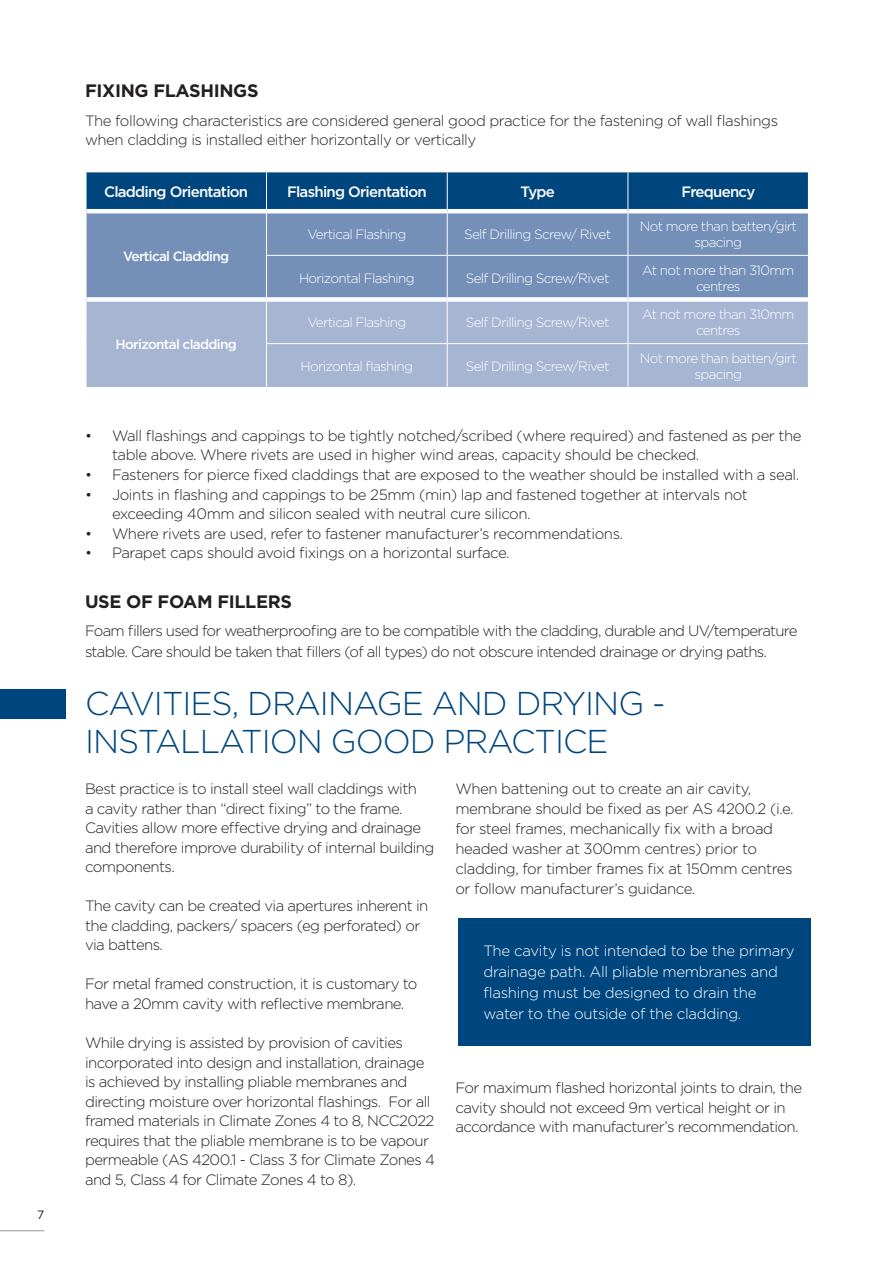
<style>
.page{position:relative;width:893px;height:1263px;background:#fff}
.page>*{position:absolute;margin:0;border:0;box-sizing:border-box;transform-origin:0 0}
.BS_Copy_Heading{font:300 33px/37.5px "Gotham";letter-spacing:-.03em;color:#00467e}
.t1{font:700 18px "Gotham";letter-spacing:-.02em;color:#231f20}
.t2{font:300 15px/19.5px "Gotham";letter-spacing:-.04em;color:#231f20}
.t3{font:300 15px/21px "Gotham";letter-spacing:-.02em;color:#fff}
.Labels{font:500 15px "Gotham";letter-spacing:-.05em;color:#fff}
.Labels-2{font:300 13.5px/16.4px "Gotham";letter-spacing:-.05em;color:#fff;text-align:center}
.Labels-3{font:500 13.5px "Gotham";letter-spacing:-.05em;color:#fff}
.t4{font:12px "Gotham";color:#231f20}
</style>
<div class="page">
<hr style="left:0;top:1230px;width:44px;height:1px;background:#939598">
<div style="left:458px;top:918px;width:352px;height:128px;background:#00467e"></div>
<div style="left:87px;top:172px;width:721px;height:37px;background:#00467e"></div>
<div style="left:87px;top:213px;width:721px;height:84px;background:#7490b9"></div>
<div style="left:87px;top:302px;width:721px;height:85px;background:#a5b5d2"></div>
<hr style="left:266px;top:211px;width:1px;height:44px;background:#fff">
<hr style="left:447px;top:211px;width:1px;height:44px;background:#fff">
<hr style="left:628px;top:211px;width:1px;height:44px;background:#fff">
<hr style="left:266px;top:255px;width:181px;height:1px;background:#fff">
<hr style="left:266px;top:256px;width:1px;height:43px;background:#fff">
<hr style="left:447px;top:255px;width:181px;height:1px;background:#fff">
<hr style="left:447px;top:256px;width:1px;height:43px;background:#fff">
<hr style="left:628px;top:255px;width:180px;height:1px;background:#fff">
<hr style="left:628px;top:256px;width:1px;height:43px;background:#fff">
<hr style="left:266px;top:299px;width:1px;height:44px;background:#fff">
<hr style="left:447px;top:299px;width:1px;height:44px;background:#fff">
<hr style="left:628px;top:299px;width:1px;height:44px;background:#fff">
<hr style="left:266px;top:343px;width:181px;height:1px;background:#fff">
<hr style="left:266px;top:344px;width:1px;height:43px;background:#fff">
<hr style="left:447px;top:343px;width:181px;height:1px;background:#fff">
<hr style="left:447px;top:344px;width:1px;height:43px;background:#fff">
<hr style="left:628px;top:343px;width:180px;height:1px;background:#fff">
<hr style="left:628px;top:344px;width:1px;height:43px;background:#fff">
<hr style="left:266px;top:172px;width:1px;height:39px;background:#fff">
<hr style="left:447px;top:172px;width:1px;height:39px;background:#fff">
<hr style="left:628px;top:172px;width:1px;height:39px;background:#fff">
<div style="left:0;top:689px;width:66px;height:30px;background:#00467e"></div>
<p class="t4" style="left:37px;top:1207px;width:9px">7</p>
<p class="t1" style="left:85px;top:79px;width:175px">FIXING FLASHINGS</p>
<p class="t2" style="left:85px;top:110px;width:695px">The following characteristics are considered general good practice for the fastening of wall flashings when cladding is installed either horizontally or vertically</p>
<p class="Labels" style="left:104px;top:182px;width:146px">Cladding Orientation</p>
<p class="Labels" style="left:287px;top:182px;width:141px">Flashing Orientation</p>
<p class="Labels" style="left:520px;top:182px;width:36px">Type</p>
<p class="Labels" style="left:681px;top:182px;width:75px">Frequency</p>
<p class="Labels-3" style="left:123px;top:247px;width:108px">Vertical Cladding</p>
<p class="Labels-3" style="left:116px;top:335px;width:123px">Horizontal cladding</p>
<p class="Labels-2" style="left:307px;top:225px;width:100px">Vertical Flashing</p>
<p class="Labels-2" style="left:464px;top:225px;width:149px">Self Drilling Screw/ Rivet</p>
<p class="Labels-2" style="left:640px;top:217px;width:159px">Not more than batten/girt spacing</p>
<p class="Labels-2" style="left:299px;top:269px;width:117px">Horizontal Flashing</p>
<p class="Labels-2" style="left:466px;top:269px;width:145px">Self Drilling Screw/Rivet</p>
<p class="Labels-2" style="left:642px;top:261px;width:154px">At not more than 310mm centres</p>
<p class="Labels-2" style="left:307px;top:314px;width:100px">Vertical Flashing</p>
<p class="Labels-2" style="left:466px;top:314px;width:145px">Self Drilling Screw/Rivet</p>
<p class="Labels-2" style="left:642px;top:305px;width:154px">At not more than 310mm centres</p>
<p class="Labels-2" style="left:301px;top:358px;width:114px">Horizontal flashing</p>
<p class="Labels-2" style="left:466px;top:358px;width:145px">Self Drilling Screw/Rivet</p>
<p class="Labels-2" style="left:640px;top:350px;width:159px">Not more than batten/girt spacing</p>
<p class="t2" style="left:112px;top:425px;width:691px;text-indent:-27px">• Wall flashings and cappings to be tightly notched/scribed (where required) and fastened as per the table above. Where rivets are used in higher wind areas, capacity should be checked.</p>
<p class="t2" style="left:85px;top:464px;width:716px">• Fasteners for pierce fixed claddings that are exposed to the weather should be installed with a seal.</p>
<p class="t2" style="left:112px;top:484px;width:637px;text-indent:-27px">• Joints in flashing and cappings to be 25mm (min) lap and fastened together at intervals not exceeding 40mm and silicon sealed with neutral cure silicon.</p>
<p class="t2" style="left:85px;top:523px;width:540px">• Where rivets are used, refer to fastener manufacturer’s recommendations.</p>
<p class="t2" style="left:85px;top:542px;width:426px">• Parapet caps should avoid fixings on a horizontal surface.</p>
<p class="t1" style="left:85px;top:589px;width:208px">USE OF FOAM FILLERS</p>
<p class="t2" style="left:85px;top:620px;width:714px;line-height:21px">Foam fillers used for weatherproofing are to be compatible with the cladding, durable and UV/temperature stable. Care should be taken that fillers (of all types) do not obscure intended drainage or drying paths.</p>
<p class="BS_Copy_Heading" style="left:85px;top:684px;width:582px">CAVITIES, DRAINAGE AND DRYING -<br>INSTALLATION GOOD PRACTICE</p>
<p class="t2" style="left:85px;top:779px;width:351px">Best practice is to install steel wall claddings with<br>a cavity rather than “direct fixing” to the frame.<br>Cavities allow more effective drying and drainage and therefore improve durability of internal building components.</p>
<p class="t2" style="left:85px;top:896px;width:345px">The cavity can be created via apertures inherent in the cladding, packers/ spacers (eg perforated) or via battens.</p>
<p class="t2" style="left:85px;top:974px;width:334px">For metal framed construction, it is customary to have a 20mm cavity with reflective membrane.</p>
<p class="t2" style="left:85px;top:1032px;width:352px">While drying is assisted by provision of cavities incorporated into design and installation, drainage is achieved by installing pliable membranes and directing moisture over horizontal flashings. For all framed materials in Climate Zones 4 to 8, NCC2022 requires that the pliable membrane is to be vapour permeable (AS 4200.1 - Class 3 for Climate Zones 4 and 5, Class 4 for Climate Zones 4 to 8).</p>
<p class="t2" style="left:455px;top:779px;width:340px">When battening out to create an air cavity, membrane should be fixed as per AS 4200.2 (i.e. for steel frames, mechanically fix with a broad headed washer at 300mm centres) prior to cladding, for timber frames fix at 150mm centres or follow manufacturer’s guidance.</p>
<p class="t3" style="left:483px;top:939px;width:313px">The cavity is not intended to be the primary drainage path. All pliable membranes and flashing must be designed to drain the water to the outside of the cladding.</p>
<p class="t2" style="left:455px;top:1077px;width:348px">For maximum flashed horizontal joints to drain, the cavity should not exceed 9m vertical height or in accordance with manufacturer’s recommendation.</p>
</div>
